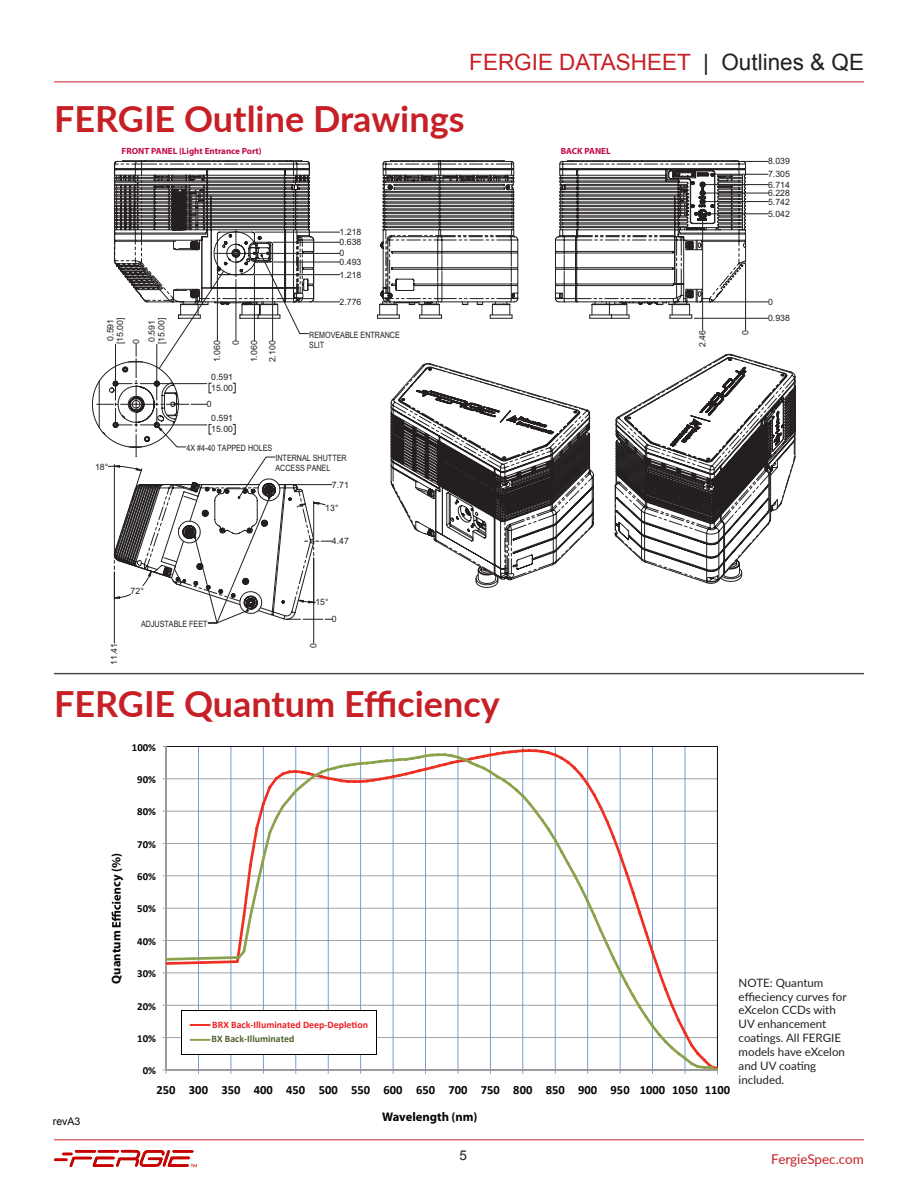
<style>
.page{position:relative;width:918px;height:1188px;background:#fff}
.page>*{position:absolute;margin:0;border:0;box-sizing:border-box;transform-origin:0 0}
.Fergie-body_spacing{font:700 36px "Lato";color:#c62026}
.Fergie-body_spacing-2{font:22.5px "Arial";color:#c62026}
.Fergie-body_spacing-3{font:13.5px "Lato";color:#c62026}
.Fergie-body_spacing-4{font:13.5px "Arial";color:#231f20}
.t1{font:700 12.6px "Calibri";color:#040503}
.t2{font:700 12.6px "Myriad Pro";color:#040503}
.t3{font:11.55px/13.8px "Lato";color:#231f20}
.t4{font:700 10.8px "Calibri";color:#040503}
.Fergie-body_spacing-5{font:10.5px "Arial";color:#000}
.t5{font:700 9.9px/13.8px "Calibri";color:#ee1f23}
.t6{font:700 9px "Myriad Pro";color:#c30a49}
.t7{font:8.7px/11.2px "Arial";color:#231f20}
.t8{font:8.7px/10.2px "Arial Narrow";color:#231f20}
.s1{color:#231f20}
.s2{color:#4e622b}
</style>
<div class="page">
<hr style="left:54px;top:82px;width:810px;height:1px;background:#c62026">
<hr style="left:54px;top:1139px;width:810px;height:1px;background:#c62026">
<svg style="left:382px;top:160px;width:133px;height:29px"></svg>
<svg style="left:377px;top:189px;width:369px;height:165px"></svg>
<svg style="left:703px;top:354px;width:92px;height:230px"></svg>
<svg style="left:424px;top:363px;width:347px;height:219px"></svg>
<svg style="left:390px;top:364px;width:204px;height:218px"></svg>
<hr style="left:313px;top:558px;width:1px;height:85px;background:#231f20">
<hr style="left:114px;top:572px;width:1px;height:71px;background:#231f20">
<hr style="left:745px;top:263px;width:1px;height:67px;background:#231f20">
<svg style="left:555px;top:160px;width:213px;height:159px"></svg>
<hr style="left:702px;top:216px;width:1px;height:114px;background:#231f20">
<svg style="left:92px;top:160px;width:248px;height:463px"></svg>
<hr style="left:54px;top:673px;width:810px;height:1px;background:#4b4c4d">
<svg style="left:167px;top:746px;width:551px;height:324px"></svg>
<hr style="left:166px;top:746px;width:1px;height:324px;background:#989898">
<hr style="left:166px;top:1069px;width:551px;height:1px;background:#989898">
<svg style="left:163px;top:1069px;width:4px;height:5px"></svg>
<svg style="left:236px;top:749px;width:481px;height:320px"></svg>
<svg style="left:301px;top:753px;width:416px;height:317px"></svg>
<svg style="left:112px;top:888px;width:9px;height:39px"></svg>
<svg style="left:163px;top:774px;width:154px;height:191px"></svg>
<svg style="left:181px;top:1011px;width:196px;height:44px"></svg>
<div style="left:182px;top:1012px;width:194px;height:42px;background:#fff"></div>
<hr style="left:190px;top:1024px;width:21px;height:2px;background:#ee3022">
<hr style="left:190px;top:1039px;width:21px;height:2px;background:#8aa24b">
<svg style="left:54px;top:1150px;width:143px;height:17px"></svg>
<p class="Fergie-body_spacing-2" style="left:469px;top:48px;width:396px">FERGIE DATASHEET <span class="s1">| Outlines &amp; QE</span></p>
<p class="Fergie-body_spacing" style="left:54px;top:92px;width:412px">FERGIE Outline Drawings</p>
<p class="t6" style="left:122px;top:145px;width:142px">FRONT PANEL (Light Entrance Port)</p>
<p class="t6" style="left:561px;top:145px;width:51px">BACK PANEL</p>
<p class="t7" style="left:340px;top:227px;width:23px">1.218</p>
<p class="t7" style="left:340px;top:256px;width:23px;line-height:12.8px">0.493<br>1.218</p>
<p class="t7" style="left:340px;top:237px;width:23px">0.638</p>
<p class="t7" style="left:340px;top:248px;width:6px">0</p>
<p class="t7" style="left:106px;top:344px;width:28px;line-height:9.8px;text-align:center;rotate:-90deg">0.591 [15.00]</p>
<p class="t7" style="left:147px;top:344px;width:28px;line-height:9.8px;rotate:-90deg">0.591 [15.00]</p>
<p class="t7" style="left:130px;top:344px;width:6px;rotate:-90deg">0</p>
<p class="t7" style="left:95px;top:462px;width:15px">18°</p>
<p class="t7" style="left:230px;top:345px;width:6px;rotate:-90deg">0</p>
<p class="t7" style="left:212px;top:362px;width:23px;rotate:-90deg">1.060</p>
<p class="t7" style="left:245px;top:362px;width:23px;line-height:18.1px;rotate:-90deg">1.060<br>2.100</p>
<p class="t7" style="left:211px;top:371px;width:23px">0.591<br>15.00</p>
<p class="t7" style="left:211px;top:412px;width:23px">0.591<br>15.00</p>
<p class="t7" style="left:207px;top:399px;width:6px">0</p>
<p class="t8" style="left:186px;top:443px;width:87px">4X #4-40 TAPPED HOLES</p>
<p class="t7" style="left:340px;top:296px;width:23px">2.776</p>
<p class="t8" style="left:309px;top:329px;width:92px">REMOVEABLE ENTRANCE<br>SLIT</p>
<p class="t8" style="left:275px;top:453px;width:73px">INTERNAL SHUTTER<br>ACCESS PANEL</p>
<p class="t7" style="left:332px;top:479px;width:18px">7.71</p>
<p class="t7" style="left:325px;top:502px;width:15px">13°</p>
<p class="t7" style="left:332px;top:536px;width:18px">4.47</p>
<p class="t7" style="left:697px;top:347px;width:18px;rotate:-90deg">2.46</p>
<p class="t7" style="left:768px;top:156px;width:23px">8.039</p>
<p class="t7" style="left:768px;top:169px;width:23px">7.305</p>
<p class="t7" style="left:768px;top:179px;width:23px">6.714</p>
<p class="t7" style="left:768px;top:188px;width:23px">6.228</p>
<p class="t7" style="left:768px;top:196px;width:23px">5.742</p>
<p class="t7" style="left:768px;top:208px;width:23px">5.042</p>
<p class="t7" style="left:740px;top:335px;width:6px;rotate:-90deg">0</p>
<p class="t7" style="left:768px;top:296px;width:6px">0</p>
<p class="t7" style="left:768px;top:313px;width:23px">0.938</p>
<p class="t7" style="left:109px;top:665px;width:23px;rotate:-90deg">11.41</p>
<p class="t7" style="left:131px;top:585px;width:15px">72°</p>
<p class="t8" style="left:141px;top:619px;width:68px">ADJUSTABLE FEET</p>
<p class="t7" style="left:315px;top:596px;width:15px">15°</p>
<p class="t7" style="left:308px;top:648px;width:6px;rotate:-90deg">0</p>
<p class="t7" style="left:332px;top:614px;width:6px">0</p>
<p class="Fergie-body_spacing" style="left:54px;top:677px;width:447px">FERGIE Quantum Efficiency</p>
<p class="t4" style="left:132px;top:740px;width:26px">100%</p>
<p class="t4" style="left:137px;top:773px;width:20px">90%</p>
<p class="t4" style="left:137px;top:805px;width:20px">80%</p>
<p class="Fergie-body_spacing-5" style="left:53px;top:1115px;width:29px">revA3</p>
<p class="t2" style="left:108px;top:887px;width:35px;rotate:-90deg">cy (%)</p>
<p class="t2" style="left:108px;top:984px;width:55px;rotate:-90deg">Quantum</p>
<p class="t4" style="left:137px;top:837px;width:20px">70%</p>
<p class="t4" style="left:137px;top:870px;width:20px">60%</p>
<p class="t4" style="left:137px;top:902px;width:20px">50%</p>
<p class="t4" style="left:137px;top:934px;width:20px">40%</p>
<p class="t4" style="left:137px;top:967px;width:20px">30%</p>
<p class="t4" style="left:137px;top:999px;width:20px">20%</p>
<p class="t4" style="left:137px;top:1031px;width:20px">10%</p>
<p class="t4" style="left:143px;top:1064px;width:15px">0%</p>
<p class="t5" style="left:212px;top:1018px;width:158px">BRX Back-Illuminated Deep-Depletion<br><span class="s2">BX Back-Illuminated</span></p>
<p class="t1" style="left:157px;top:1082px;width:575px">250 300 350 400 450 500 550 600 650 700 750 800 850 900 950 1000 1050 1100</p>
<p class="t2" style="left:382px;top:1108px;width:97px">Wavelength (nm)</p>
<p class="t3" style="left:739px;top:975px;width:109px">NOTE: Quantum effieciency curves for eXcelon CCDs with<br>UV enhancement coatings. All FERGIE models have eXcelon and UV coating included.</p>
<p class="Fergie-body_spacing-4" style="left:460px;top:1146px;width:9px">5</p>
<p class="Fergie-body_spacing-3" style="left:771px;top:1150px;width:94px">FergieSpec.com</p>
</div>
